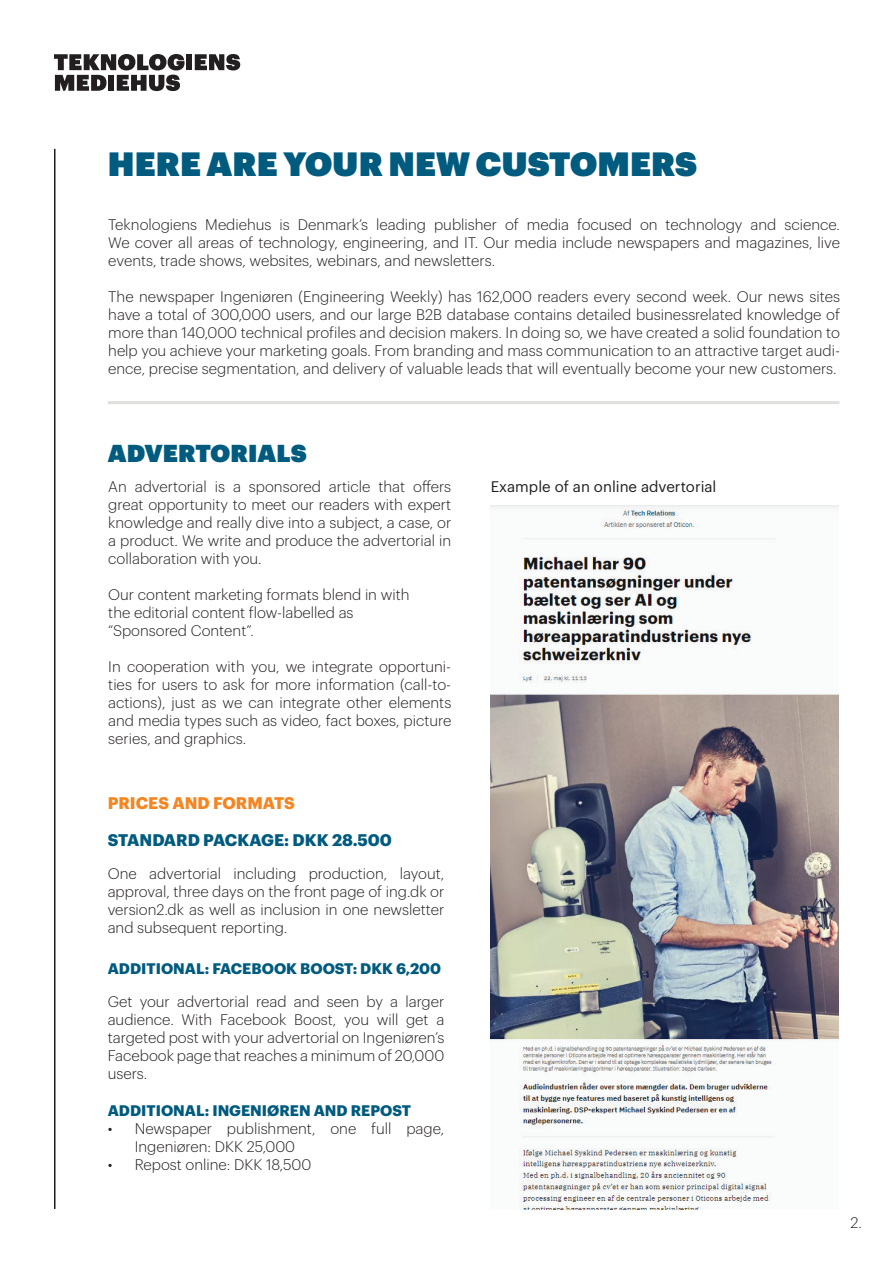
<style>
.page{position:relative;width:893px;height:1263px;background:#fff}
.page>*{position:absolute;margin:0;border:0;box-sizing:border-box;transform-origin:0 0}
.t1{font:33px "Graphik Super";letter-spacing:.005em;color:#005b7f}
.t2{font:24px "Graphik Super";letter-spacing:.005em;color:#005b7f}
.t3{font:700 16.5px "Graphik";color:#005b7f}
.t4{font:700 16.5px "Graphik";color:#f58520}
.t5{font:300 15px/18px "Graphik";color:#231f20;text-align:justify}
.t6{font:700 15px "Graphik";color:#005b7f}
.t7{font:15px "Graphik";color:#231f20}
</style>
<div class="page">
<hr style="left:54px;top:149px;width:2px;height:1060px;background:#1e1f1d">
<hr style="left:108px;top:401px;width:731px;height:3px;background:#e0e1df">
<div style="left:186px;top:54px;width:6px;height:16px;background:#231f20"></div>
<svg style="left:195px;top:54px;width:45px;height:16px"></svg>
<svg style="left:54px;top:54px;width:130px;height:37px"></svg>
<img style="left:491px;top:505px;width:348px;height:704px">
<h1 class="t1" style="left:108px;top:138px;width:591px">HERE ARE YOUR NEW CUSTOMERS</h1>
<p class="t5" style="left:108px;top:214px;width:733px">Teknologiens Mediehus is Denmark’s leading publisher of media focused on technology and science.<br>We cover all areas of technology, engineering, and IT. Our media include newspapers and magazines, live events, trade shows, websites, webinars, and newsletters.</p>
<p class="t5" style="left:108px;top:286px;width:733px">The newspaper Ingeniøren (Engineering Weekly) has 162,000 readers every second week. Our news sites have a total of 300,000 users, and our large B2B database contains detailed businessrelated knowledge of more than 140,000 technical profiles and decision makers. In doing so, we have created a solid foundation to help you achieve your marketing goals. From branding and mass communication to an attractive target audi&shy;ence, precise segmentation, and delivery of valuable leads that will eventually become your new customers.</p>
<h2 class="t2" style="left:108px;top:434px;width:200px">ADVERTORIALS</h2>
<p class="t5" style="left:108px;top:477px;width:345px">An advertorial is a sponsored article that offers great opportunity to meet our readers with expert knowledge and really dive into a subject, a case, or a product. We write and produce the advertorial in collaboration with you.</p>
<p class="t5" style="left:108px;top:585px;width:303px;text-align:left">Our content marketing formats blend in with the editorial content flow-labelled as “Sponsored Content”.</p>
<p class="t5" style="left:108px;top:657px;width:345px">In cooperation with you, we integrate opportuni&shy;ties for users to ask for more information (call-to&shy;actions), just as we can integrate other elements and media types such as video, fact boxes, picture series, and graphics.</p>
<p class="t4" style="left:108px;top:790px;width:189px">PRICES AND FORMATS</p>
<p class="t3" style="left:108px;top:827px;width:286px">STANDARD PACKAGE: DKK 28.500</p>
<p class="t5" style="left:108px;top:863px;width:338px">One advertorial including production, layout, approval, three days on the front page of ing.dk or version2.dk as well as inclusion in one newsletter and subsequent reporting.</p>
<p class="t6" style="left:108px;top:956px;width:335px">ADDITIONAL: FACEBOOK BOOST: DKK 6,200</p>
<p class="t5" style="left:108px;top:991px;width:338px">Get your advertorial read and seen by a larger audience. With Facebook Boost, you will get a targeted post with your advertorial on Ingeniøren’s Facebook page that reaches a minimum of 20,000 users.</p>
<p class="t6" style="left:108px;top:1099px;width:305px">ADDITIONAL: INGENIØREN AND REPOST</p>
<p class="t5" style="left:135px;top:1118px;width:311px;text-indent:-27px">• Newspaper publishment, one full page,<br>Ingeniøren: DKK 25,000</p>
<p class="t5" style="left:108px;top:1154px;width:205px">• Repost online: DKK 18,500</p>
<p class="t7" style="left:491px;top:476px;width:227px">Example of an online advertorial</p>
<p class="t5" style="left:850px;top:1213px;width:13px">2.</p>
</div>
